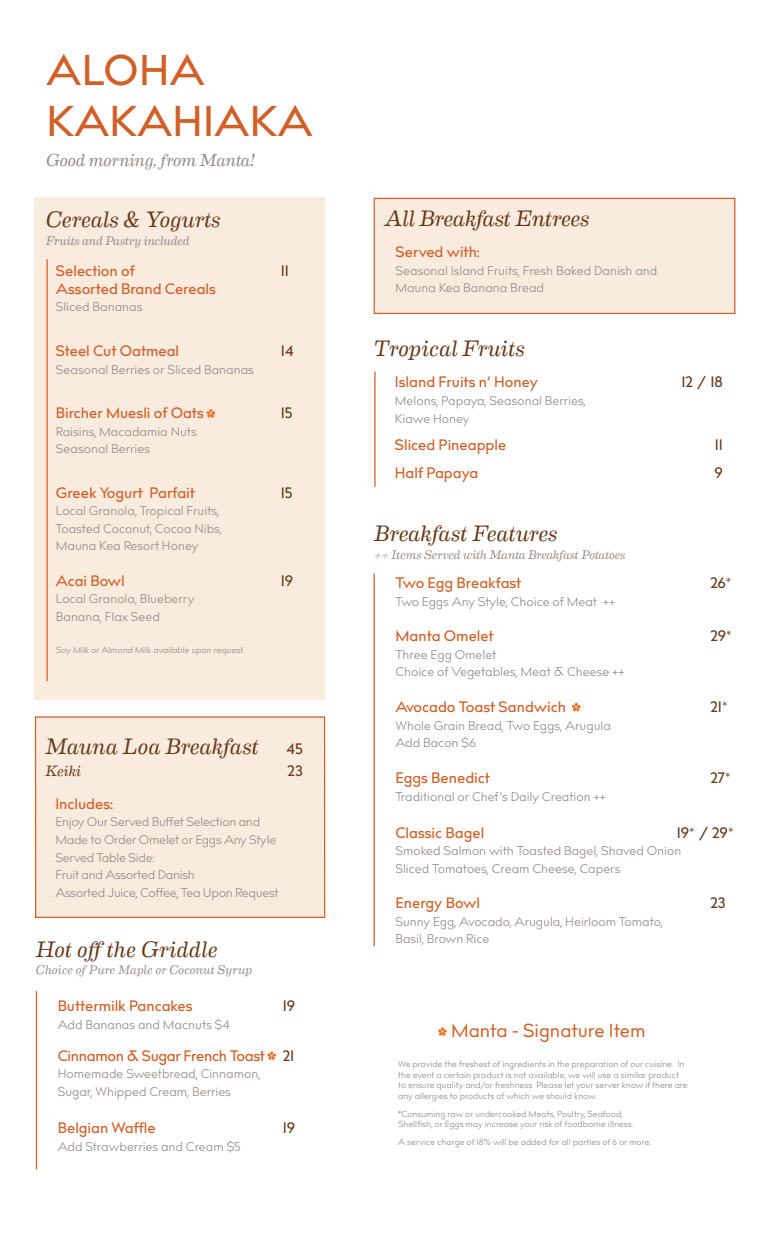
<style>
.page{position:relative;width:765px;height:1260px;background:#fff}
.page>*{position:absolute;margin:0;border:0;box-sizing:border-box;transform-origin:0 0}
.t1{font:500 42.5px "billcorpnar";letter-spacing:.01em;color:#d25f27}
.t2{font:italic 22.5px "Eames Century Modern";letter-spacing:-.005em;color:#683817}
.t3{font:18.75px "billcorpnar";color:#d25f27}
.t4{font:italic 17.5px "Eames Century Modern";letter-spacing:-.005em;color:#908c8a}
.t5{font:500 15px "billcorpnar";color:#d25f27}
.t6{font:500 15px "billcorpnar";color:#683817}
.t7{font:500 15px "billcorpnar";letter-spacing:-.02em;color:#d25f27}
.t8{font:italic 15px "Eames Century Modern";letter-spacing:-.01em;color:#683817}
.t9{font:12.5px/17.5px "billcorpnar";color:#908c8a}
.t10{font:12.5px/18px "billcorpnar";letter-spacing:-.02em;color:#908c8a}
.t11{font:italic 12.5px "Eames Century Modern";letter-spacing:-.005em;color:#908c8a}
.t12{font:8.75px/10.5px "billcorpnar";color:#908c8a}
.s1{font-family:"billcorpnar";font-weight:500;font-style:normal;font-size:15px}
.s2{color:#683817}
.s3{font-weight:200}
</style>
<div class="page">
<div style="left:34px;top:197px;width:291px;height:503px;background:#faebdf"></div>
<div style="left:36px;top:717px;width:289px;height:200px;background:#faebdf"></div>
<div style="left:35px;top:716px;width:290px;height:202px;border:1px solid #d25f27"></div>
<svg style="left:572px;top:703px;width:9px;height:9px"></svg>
<hr style="left:374px;top:574px;width:1px;height:372px;background:#d25f27">
<svg style="left:267px;top:1051px;width:9px;height:9px"></svg>
<hr style="left:36px;top:991px;width:1px;height:178px;background:#d25f27">
<svg style="left:206px;top:409px;width:9px;height:9px"></svg>
<hr style="left:46px;top:259px;width:2px;height:422px;background:#d25f27">
<svg style="left:438px;top:1027px;width:9px;height:9px"></svg>
<div style="left:374px;top:198px;width:361px;height:116px;background:#faebdf;border:1px solid #d25f27"></div>
<hr style="left:374px;top:372px;width:2px;height:115px;background:#d25f27">
<p class="t1" style="left:47px;top:40px;width:160px">ALOHA</p>
<p class="t1" style="left:47px;top:91px;width:268px">KAKAHIAKA</p>
<p class="t4" style="left:46px;top:147px;width:211px">Good morning, from Manta!</p>
<p class="t2" style="left:46px;top:202px;width:176px">Cereals &amp; Yogurts</p>
<p class="t11" style="left:46px;top:231px;width:145px">Fruits and Pastry included</p>
<p class="t5" style="left:56px;top:260px;width:80px">Selection of</p>
<p class="t6" style="left:281px;top:260px;width:10px">11</p>
<p class="t5" style="left:56px;top:278px;width:162px">Assorted Brand Cereals</p>
<p class="t9" style="left:56px;top:299px;width:88px">Sliced Bananas</p>
<p class="t5" style="left:56px;top:340px;width:125px">Steel Cut Oatmeal</p>
<p class="t6" style="left:281px;top:340px;width:15px">14</p>
<p class="t9" style="left:56px;top:361px;width:200px">Seasonal Berries or Sliced Bananas</p>
<p class="t5" style="left:56px;top:402px;width:150px">Bircher Muesli of Oats</p>
<p class="t6" style="left:281px;top:402px;width:13px">15</p>
<p class="t9" style="left:56px;top:423px;width:142px">Raisins, Macadamia Nuts</p>
<p class="t9" style="left:56px;top:441px;width:96px">Seasonal Berries</p>
<p class="t5" style="left:56px;top:482px;width:140px">Greek Yogurt Parfait</p>
<p class="t6" style="left:281px;top:482px;width:13px">15</p>
<p class="t9" style="left:56px;top:503px;width:168px">Local Granola, Tropical Fruits,<br>Toasted Coconut, Cocoa Nibs,<br>Mauna Kea Resort Honey</p>
<p class="t5" style="left:56px;top:570px;width:71px">Acai Bowl</p>
<p class="t6" style="left:281px;top:570px;width:14px">19</p>
<p class="t9" style="left:56px;top:591px;width:140px">Local Granola, Blueberry</p>
<p class="t9" style="left:56px;top:608px;width:106px">Banana, Flax Seed</p>
<p class="t12" style="left:56px;top:645px;width:191px">Soy Milk or Almond Milk available upon request.</p>
<p class="t2" style="left:45px;top:729px;width:259px">Mauna Loa Breakfast <span class="s1">45</span></p>
<p class="t8" style="left:45px;top:760px;width:37px">Keiki</p>
<p class="t6" style="left:288px;top:760px;width:17px">23</p>
<p class="t5" style="left:55px;top:793px;width:59px">Includes:</p>
<p class="t10" style="left:55px;top:814px;width:222px">Enjoy Our Served Buffet Selection and<br>Made to Order Omelet or Eggs Any Style</p>
<p class="t10" style="left:55px;top:849px;width:101px">Served Table Side:</p>
<p class="t10" style="left:55px;top:867px;width:141px">Fruit and Assorted Danish</p>
<p class="t10" style="left:55px;top:884px;width:225px">Assorted Juice, Coffee, Tea Upon Request</p>
<p class="t2" style="left:36px;top:932px;width:184px">Hot off the Griddle</p>
<p class="t11" style="left:36px;top:961px;width:218px">Choice of Pure Maple or Coconut Syrup</p>
<p class="t5" style="left:58px;top:995px;width:136px">Buttermilk Pancakes</p>
<p class="t6" style="left:283px;top:995px;width:14px">19</p>
<p class="t9" style="left:58px;top:1016px;width:173px">Add Bananas and Macnuts $4</p>
<p class="t7" style="left:58px;top:1045px;width:238px">Cinnamon &amp; Sugar French Toast <span class="s2">21</span></p>
<p class="t9" style="left:58px;top:1065px;width:204px">Homemade Sweetbread, Cinnamon,<br>Sugar, Whipped Cream, Berries</p>
<p class="t5" style="left:58px;top:1117px;width:99px">Belgian Waffle</p>
<p class="t6" style="left:283px;top:1117px;width:14px">19</p>
<p class="t9" style="left:58px;top:1138px;width:185px">Add Strawberries and Cream $5</p>
<p class="t2" style="left:384px;top:202px;width:207px">All Breakfast Entrees</p>
<p class="t5" style="left:395px;top:241px;width:86px">Served with:</p>
<p class="t9" style="left:395px;top:262px;width:263px">Seasonal Island Fruits, Fresh Baked Danish and<br>Mauna Kea Banana Bread</p>
<p class="t2" style="left:374px;top:332px;width:153px">Tropical Fruits</p>
<p class="t5" style="left:395px;top:371px;width:144px">Island Fruits n’ Honey</p>
<p class="t6" style="left:681px;top:371px;width:43px">12 / 18</p>
<p class="t9" style="left:395px;top:392px;width:192px">Melons, Papaya, Seasonal Berries,</p>
<p class="t9" style="left:395px;top:410px;width:76px">Kiawe Honey</p>
<p class="t5" style="left:395px;top:434px;width:113px">Sliced Pineapple</p>
<p class="t6" style="left:715px;top:434px;width:10px">11</p>
<p class="t5" style="left:395px;top:462px;width:85px">Half Papaya</p>
<p class="t6" style="left:715px;top:462px;width:10px">9</p>
<p class="t2" style="left:374px;top:517px;width:185px">Breakfast Features</p>
<p class="t11" style="left:374px;top:545px;width:253px">++ Items Served with Manta Breakfast Potatoes</p>
<p class="t5" style="left:395px;top:572px;width:127px">Two Egg Breakfast</p>
<p class="t6" style="left:710px;top:572px;width:22px">26<span class="s3">*</span></p>
<p class="t9" style="left:395px;top:593px;width:221px">Two Eggs Any Style, Choice of Meat ++</p>
<p class="t5" style="left:395px;top:625px;width:100px">Manta Omelet</p>
<p class="t6" style="left:710px;top:625px;width:23px">29<span class="s3">*</span></p>
<p class="t9" style="left:395px;top:646px;width:102px">Three Egg Omelet</p>
<p class="t9" style="left:395px;top:664px;width:231px">Choice of Vegetables, Meat &amp; Cheese ++</p>
<p class="t5" style="left:395px;top:696px;width:172px">Avocado Toast Sandwich</p>
<p class="t6" style="left:710px;top:696px;width:19px">21<span class="s3">*</span></p>
<p class="t9" style="left:395px;top:717px;width:217px">Whole Grain Bread, Two Eggs, Arugula</p>
<p class="t9" style="left:395px;top:734px;width:82px">Add Bacon $6</p>
<p class="t5" style="left:395px;top:767px;width:96px">Eggs Benedict</p>
<p class="t6" style="left:710px;top:767px;width:22px">27<span class="s3">*</span></p>
<p class="t9" style="left:395px;top:788px;width:212px">Traditional or Chef’s Daily Creation ++</p>
<p class="t5" style="left:395px;top:822px;width:90px">Classic Bagel</p>
<p class="t6" style="left:677px;top:822px;width:58px">19<span class="s3">*</span> / 29<span class="s3">*</span></p>
<p class="t9" style="left:395px;top:842px;width:287px">Smoked Salmon with Toasted Bagel, Shaved Onion</p>
<p class="t9" style="left:395px;top:860px;width:226px">Sliced Tomatoes, Cream Cheese, Capers</p>
<p class="t5" style="left:395px;top:892px;width:86px">Energy Bowl</p>
<p class="t6" style="left:710px;top:892px;width:17px">23</p>
<p class="t9" style="left:395px;top:913px;width:269px">Sunny Egg, Avocado, Arugula, Heirloom Tomato,<br>Basil, Brown Rice</p>
<p class="t3" style="left:451px;top:1018px;width:196px">Manta - Signature Item</p>
<p class="t12" style="left:398px;top:1059px;width:291px">We provide the freshest of ingredients in the preparation of our cuisine. In the event a certain product is not available, we will use a similar product to ensure quality and/or freshness Please let your server know if there are any allergies to products of which we should know.</p>
<p class="t12" style="left:398px;top:1109px;width:226px">*Consuming raw or undercooked Meats, Poultry, Seafood,</p>
<p class="t12" style="left:398px;top:1119px;width:237px">Shellfish, or Eggs may increase your risk of foodborne illness.</p>
<p class="t12" style="left:398px;top:1137px;width:254px">A service charge of 18% will be added for all parties of 6 or more.</p>
</div>
